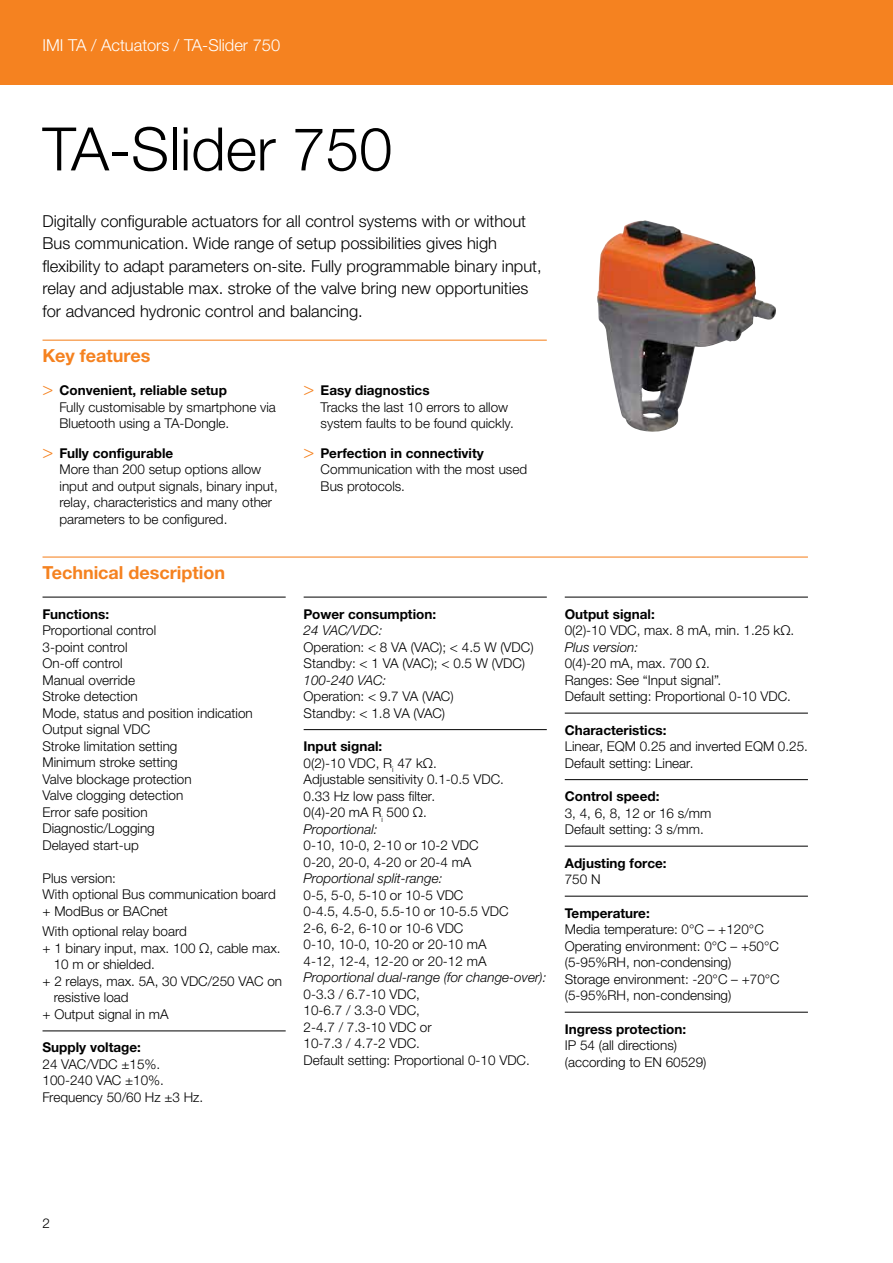
<style>
.page{position:relative;width:893px;height:1263px;background:#fff}
.page>*{position:absolute;margin:0;border:0;box-sizing:border-box;transform-origin:0 0}
.t1{font:300 60px "Helvetica Neue LTW1 G";color:#000}
.t2{font:700 18px "Helvetica Neue LTW1 G";color:#f58220}
.t3{font:300 16.5px/22.5px "Helvetica Neue LTW1 G";color:#000}
.t4{font:300 16.5px "Helvetica Neue LTW1 G";color:#fff}
.t5{font:300 13.5px/16.5px "Helvetica Neue LTW1 G";color:#000}
.t6{font:700 13.5px "Helvetica Neue LTW1 G";color:#000}
.t7{font:italic 300 13.5px "Helvetica Neue LTW1 G";color:#000}
.s1{font-family:"Helvetica Neue LT Std";font-size:18px;color:#f58220}
.s2{font-weight:700}
.s3{font-style:italic}
</style>
<div class="page">
<div style="left:0;top:0;width:893px;height:85px;background:#f58220"></div>
<hr style="left:43px;top:340px;width:504px;height:1px;background:#f58220">
<hr style="left:43px;top:556px;width:765px;height:2px;background:#f58220">
<hr style="left:43px;top:597px;width:243px;height:1px;background:#000">
<hr style="left:43px;top:1030px;width:243px;height:1px;background:#000">
<hr style="left:304px;top:597px;width:243px;height:1px;background:#000">
<hr style="left:304px;top:729px;width:243px;height:1px;background:#000">
<hr style="left:565px;top:597px;width:243px;height:1px;background:#000">
<hr style="left:565px;top:713px;width:243px;height:1px;background:#000">
<hr style="left:565px;top:779px;width:243px;height:1px;background:#000">
<hr style="left:565px;top:846px;width:243px;height:1px;background:#000">
<hr style="left:565px;top:896px;width:243px;height:1px;background:#000">
<hr style="left:565px;top:1012px;width:243px;height:1px;background:#000">
<img style="left:597px;top:220px;width:179px;height:212px">
<p class="t4" style="left:43px;top:35px;width:239px">IMI TA / Actuators / TA-Slider 750</p>
<h1 class="t1" style="left:43px;top:112px;width:351px">TA-Slider 750</h1>
<p class="t3" style="left:43px;top:210px;width:501px">Digitally configurable actuators for all control systems with or without Bus communication. Wide range of setup possibilities gives high flexibility to adapt parameters on-site. Fully programmable binary input, relay and adjustable max. stroke of the valve bring new opportunities for advanced hydronic control and balancing.</p>
<h2 class="t2" style="left:43px;top:344px;width:109px">Key features</h2>
<p class="t5" style="left:60px;top:382px;width:218px;text-indent:-17px"><span class="s1">&gt;</span> <span class="s2">Convenient, reliable setup<br></span>Fully customisable by smartphone via<br>Bluetooth using a TA-Dongle.</p>
<p class="t5" style="left:60px;top:445px;width:220px;text-indent:-17px"><span class="s1">&gt;</span> <span class="s2">Fully configurable<br></span>More than 200 setup options allow input and output signals, binary input, relay, characteristics and many other parameters to be configured.</p>
<p class="t5" style="left:321px;top:382px;width:195px;text-indent:-17px"><span class="s1">&gt;</span> <span class="s2">Easy diagnostics<br></span>Tracks the last 10 errors to allow system faults to be found quickly.</p>
<p class="t5" style="left:321px;top:445px;width:208px;text-indent:-17px"><span class="s1">&gt;</span> <span class="s2">Perfection in connectivity<br></span>Communication with the most used<br>Bus protocols.</p>
<h2 class="t2" style="left:43px;top:561px;width:184px">Technical description</h2>
<p class="t6" style="left:43px;top:606px;width:68px">Functions:</p>
<p class="t5" style="left:43px;top:622px;width:212px">Proportional control<br>3-point control<br>On-off control<br>Manual override<br>Stroke detection<br>Mode, status and position indication<br>Output signal VDC<br>Stroke limitation setting<br>Minimum stroke setting<br>Valve blockage protection<br>Valve clogging detection<br>Error safe position<br>Diagnostic/Logging<br>Delayed start-up</p>
<p class="t5" style="left:43px;top:870px;width:235px">Plus version:<br>With optional Bus communication board + ModBus or BACnet</p>
<p class="t5" style="left:43px;top:923px;width:146px">With optional relay board</p>
<p class="t5" style="left:43px;top:940px;width:240px">+ 1 binary input, max. 100 Ω, cable max.</p>
<p class="t5" style="left:54px;top:956px;width:103px">10 m or shielded.</p>
<p class="t5" style="left:43px;top:973px;width:241px">+ 2 relays, max. 5A, 30 VDC/250 VAC on</p>
<p class="t5" style="left:54px;top:989px;width:76px">resistive load</p>
<p class="t5" style="left:43px;top:1006px;width:128px">+ Output signal in mA</p>
<p class="t6" style="left:43px;top:1039px;width:100px">Supply voltage:</p>
<p class="t5" style="left:43px;top:1056px;width:162px">24 VAC/VDC ±15%.<br>100-240 VAC ±10%.<br>Frequency 50/60 Hz ±3 Hz.</p>
<p class="t6" style="left:304px;top:606px;width:134px">Power consumption:</p>
<p class="t7" style="left:304px;top:622px;width:80px">24 VAC/VDC:</p>
<p class="t5" style="left:304px;top:639px;width:231px">Operation: &lt; 8 VA (VAC); &lt; 4.5 W (VDC)<br>Standby: &lt; 1 VA (VAC); &lt; 0.5 W (VDC)</p>
<p class="t7" style="left:304px;top:672px;width:84px">100-240 VAC:</p>
<p class="t5" style="left:304px;top:688px;width:152px">Operation: &lt; 9.7 VA (VAC)<br>Standby: &lt; 1.8 VA (VAC)</p>
<p class="t5" style="left:304px;top:738px;width:202px"><span class="s2">Input signal:<br></span>0(2)-10 VDC, R<sub>i</sub> 47 kΩ.<br>Adjustable sensitivity 0.1-0.5 VDC.<br>0.33 Hz low pass filter.<br>0(4)-20 mA R<sub>i</sub> 500 Ω.<br><span class="s3">Proportional:</span></p>
<p class="t5" style="left:304px;top:837px;width:176px">0-10, 10-0, 2-10 or 10-2 VDC<br>0-20, 20-0, 4-20 or 20-4 mA</p>
<p class="t7" style="left:304px;top:870px;width:140px">Proportional split-range:</p>
<p class="t5" style="left:304px;top:887px;width:206px">0-5, 5-0, 5-10 or 10-5 VDC<br>0-4.5, 4.5-0, 5.5-10 or 10-5.5 VDC<br>2-6, 6-2, 6-10 or 10-6 VDC<br>0-10, 10-0, 10-20 or 20-10 mA<br>4-12, 12-4, 12-20 or 20-12 mA</p>
<p class="t7" style="left:304px;top:969px;width:244px">Proportional dual-range (for change-over):</p>
<p class="t5" style="left:304px;top:986px;width:228px">0-3.3 / 6.7-10 VDC,<br>10-6.7 / 3.3-0 VDC,<br>2-4.7 / 7.3-10 VDC or<br>10-7.3 / 4.7-2 VDC.<br>Default setting: Proportional 0-10 VDC.</p>
<p class="t6" style="left:565px;top:606px;width:91px">Output signal:</p>
<p class="t5" style="left:565px;top:622px;width:231px">0(2)-10 VDC, max. 8 mA, min. 1.25 kΩ.</p>
<p class="t7" style="left:565px;top:639px;width:75px">Plus version:</p>
<p class="t5" style="left:565px;top:655px;width:228px">0(4)-20 mA, max. 700 Ω.<br>Ranges: See “Input signal”.<br>Default setting: Proportional 0-10 VDC.</p>
<p class="t6" style="left:565px;top:722px;width:103px">Characteristics:</p>
<p class="t5" style="left:565px;top:738px;width:245px">Linear, EQM 0.25 and inverted EQM 0.25.<br>Default setting: Linear.</p>
<p class="t6" style="left:565px;top:788px;width:96px">Control speed:</p>
<p class="t5" style="left:565px;top:805px;width:148px">3, 4, 6, 8, 12 or 16 s/mm<br>Default setting: 3 s/mm.</p>
<p class="t6" style="left:565px;top:855px;width:103px">Adjusting force:</p>
<p class="t5" style="left:565px;top:871px;width:37px">750 N</p>
<p class="t6" style="left:565px;top:905px;width:87px">Temperature:</p>
<p class="t5" style="left:565px;top:921px;width:217px">Media temperature: 0°C – +120°C<br>Operating environment: 0°C – +50°C (5-95%RH, non-condensing)<br>Storage environment: -20°C – +70°C (5-95%RH, non-condensing)</p>
<p class="t6" style="left:565px;top:1021px;width:123px">Ingress protection:</p>
<p class="t5" style="left:565px;top:1037px;width:143px">IP 54 (all directions) (according to EN 60529)</p>
<p class="t5" style="left:43px;top:1215px;width:9px">2</p>
</div>
